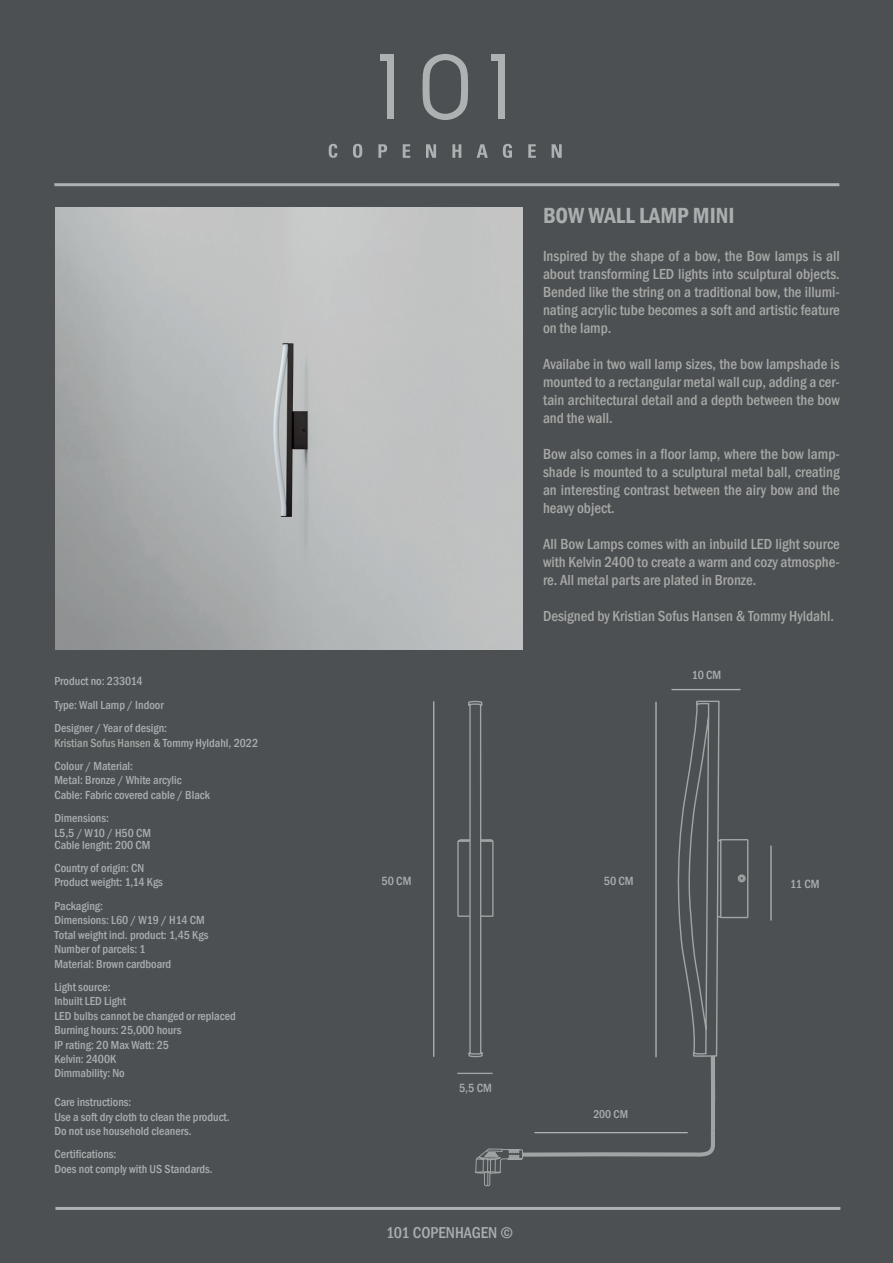
<style>
.page{position:relative;width:893px;height:1263px;background:#4c5053}
.page>*{position:absolute;margin:0;border:0;box-sizing:border-box;transform-origin:0 0}
.t1{font:600 condensed 22.5px "Franklin Gothic";color:#abaeaf}
.t2{font:500 condensed 16.2px "Franklin Gothic";color:#abaeaf}
.t3{font:500 condensed 15px/18px "Franklin Gothic";color:#a6a9a5;text-align:justify}
.t4{font:500 condensed 12.15px "Franklin Gothic";color:#abaeaf}
.t5{font:500 condensed 12px/14.4px "Franklin Gothic";color:#abaeaf}
.t6{font:500 condensed 11.7px "Franklin Gothic";color:#abaeaf}
.s1{color:#a6a9a5}
</style>
<div class="page">
<img style="left:55px;top:207px;width:467px;height:442px">
<svg style="left:423px;top:54px;width:45px;height:66px"></svg>
<div style="left:498px;top:57px;width:7px;height:62px;background:#adb1b1"></div>
<div style="left:491px;top:54px;width:14px;height:7px;background:#adb1b1"></div>
<div style="left:387px;top:57px;width:7px;height:62px;background:#adb1b1"></div>
<div style="left:380px;top:54px;width:14px;height:7px;background:#adb1b1"></div>
<svg style="left:329px;top:144px;width:8px;height:14px"></svg>
<svg style="left:353px;top:144px;width:9px;height:14px"></svg>
<svg style="left:378px;top:144px;width:9px;height:14px"></svg>
<svg style="left:403px;top:144px;width:7px;height:14px"></svg>
<svg style="left:426px;top:144px;width:10px;height:14px"></svg>
<svg style="left:452px;top:144px;width:9px;height:14px"></svg>
<svg style="left:477px;top:144px;width:11px;height:14px"></svg>
<svg style="left:503px;top:144px;width:9px;height:14px"></svg>
<svg style="left:528px;top:144px;width:8px;height:14px"></svg>
<svg style="left:552px;top:144px;width:10px;height:14px"></svg>
<hr style="left:54px;top:183px;width:785px;height:3px;background:#adb1b1">
<hr style="left:55px;top:1207px;width:785px;height:3px;background:#adb1b1">
<hr style="left:433px;top:701px;width:1px;height:356px;background:#adb1b1">
<hr style="left:770px;top:845px;width:2px;height:75px;background:#adb1b1">
<hr style="left:671px;top:689px;width:69px;height:1px;background:#adb1b1">
<svg style="left:672px;top:689px;width:77px;height:368px"></svg>
<svg style="left:739px;top:876px;width:5px;height:5px"></svg>
<svg style="left:457px;top:700px;width:260px;height:486px"></svg>
<div style="left:711px;top:1056px;width:4px;height:74px;border:2px solid #a1a4a4"></div>
<p class="t5" style="left:54px;top:670px;width:114px;line-height:23.4px">Product no: 233014<br>Type: Wall Lamp / Indoor<br>Designer / Year of design:</p>
<p class="t5" style="left:54px;top:731px;width:205px;line-height:23.4px"><span class="s1">Kristian Sofus Hansen</span> &amp; Tommy Hyldahl, 2022<br>Colour / Material:</p>
<p class="t5" style="left:54px;top:773px;width:157px">Metal: Bronze / White arcylic<br>Cable: Fabric covered cable / Black</p>
<p class="t5" style="left:54px;top:811px;width:98px">Dimensions:<br>L5,5 / W10 / H50 CM</p>
<p class="t5" style="left:54px;top:833px;width:98px;line-height:23.4px">Cable lenght: 200 CM<br>Country of origin: CN</p>
<p class="t5" style="left:54px;top:871px;width:110px;line-height:23.4px">Product weight: 1,14 Kgs<br>Packaging:</p>
<p class="t5" style="left:54px;top:913px;width:156px">Dimensions: L60 / W19 / H14 CM<br>Total weight incl. product: 1,45 Kgs<br>Number of parcels: 1<br>Material: Brown cardboard</p>
<p class="t5" style="left:54px;top:979px;width:183px">Light source:<br>Inbuilt LED Light<br>LED bulbs cannot be changed or replaced<br>Burning hours: 25,000 hours<br>IP rating: 20 Max Watt: 25<br>Kelvin: 2400K<br>Dimmability: No</p>
<p class="t5" style="left:54px;top:1095px;width:177px">Care instructions:<br>Use a soft dry cloth to clean the product.<br>Do not use household cleaners.</p>
<p class="t5" style="left:54px;top:1147px;width:160px">Certifications:<br>Does not comply with US Standards.</p>
<h1 class="t1" style="left:543px;top:200px;width:193px">BOW WALL LAMP MINI</h1>
<p class="t3" style="left:543px;top:246px;width:298px">Inspired by the shape of a bow, the Bow lamps is all about transforming LED lights into sculptural objects.<br>Bended like the string on a traditional bow, the illumi&shy;nating acrylic tube becomes a soft and artistic feature on the lamp.</p>
<p class="t3" style="left:543px;top:354px;width:298px">Availabe in two wall lamp sizes, the bow lampshade is mounted to a rectangular metal wall cup, adding a cer&shy;tain architectural detail and a depth between the bow and the wall.</p>
<p class="t3" style="left:543px;top:444px;width:298px">Bow also comes in a floor lamp, where the bow lamp&shy;shade is mounted to a sculptural metal ball, creating an interesting contrast between the airy bow and the heavy object.</p>
<p class="t3" style="left:543px;top:534px;width:298px">All Bow Lamps comes with an inbuild LED light source with Kelvin 2400 to create a warm and cozy atmosphe&shy;re. All metal parts are plated in Bronze.</p>
<p class="t3" style="left:543px;top:606px;width:292px">Designed by Kristian Sofus Hansen &amp; Tommy Hyldahl.</p>
<p class="t4" style="left:692px;top:667px;width:31px">10 CM</p>
<p class="t4" style="left:381px;top:872px;width:31px">50 CM</p>
<p class="t4" style="left:604px;top:873px;width:31px">50 CM</p>
<p class="t4" style="left:790px;top:875px;width:31px">11 CM</p>
<p class="t4" style="left:459px;top:1080px;width:34px">5,5 CM</p>
<p class="t2" style="left:386px;top:1222px;width:128px">101 COPENHAGEN ©</p>
<p class="t6" style="left:593px;top:1106px;width:36px">200 CM</p>
</div>
